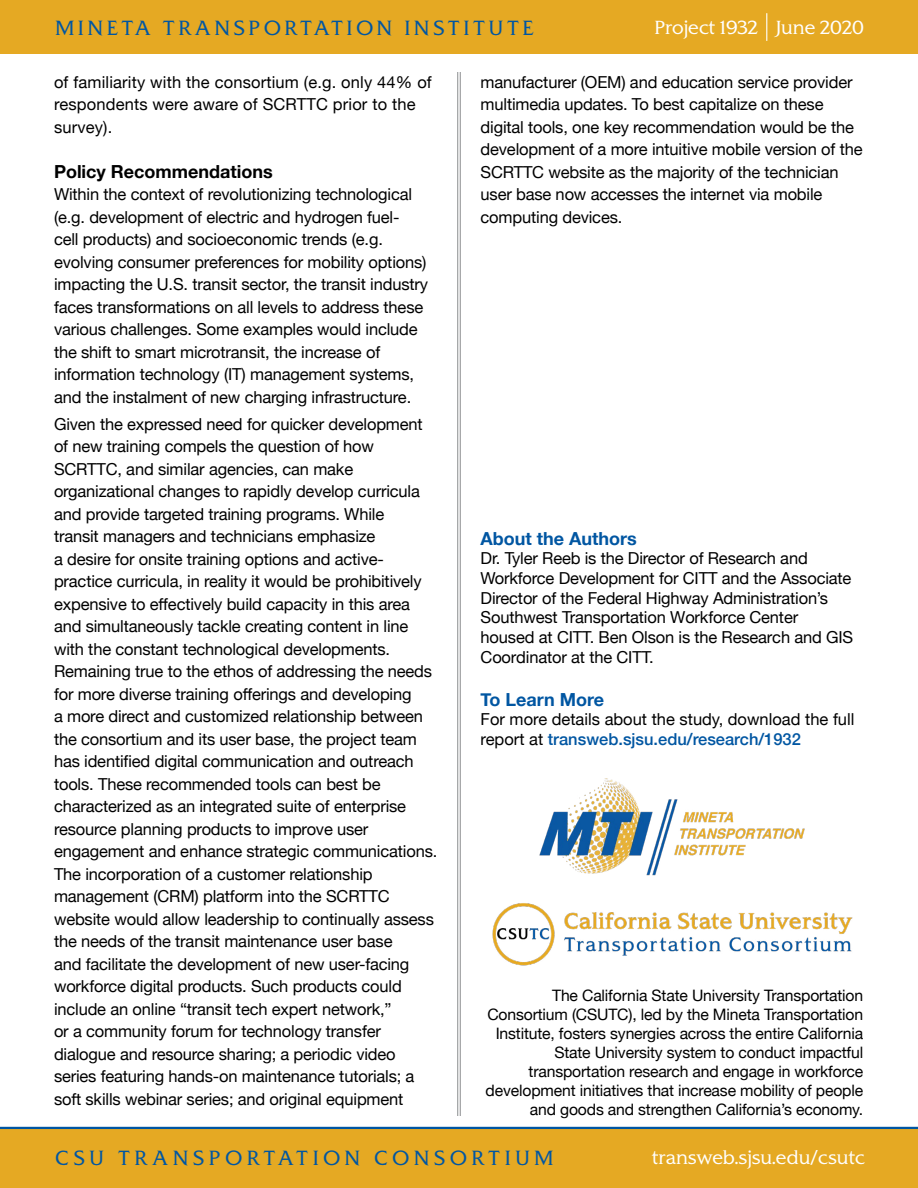
<style>
.page{position:relative;width:918px;height:1188px;background:#fff}
.page>*{position:absolute;margin:0;border:0;box-sizing:border-box;transform-origin:0 0}
.t1{font:300 19.5px "SJSU Spartan";letter-spacing:.21em;color:#0056a2}
.t2{font:300 19.5px "SJSU Spartan";letter-spacing:.25em;color:#0056a2}
.t3{font:300 18px "SJSU Spartan";color:#fff}
.t4{font:700 18px "Helvetica Neue";color:#0056a2}
.t5{font:700 18px "Helvetica Neue";color:#000}
.t6{font:16.5px/22.5px "Helvetica Neue";letter-spacing:-.01em;color:#000}
.t7{font:16.5px/22.5px "Helvetica Neue";letter-spacing:.01em;color:#000}
.t8{font:15.75px/18.9px "Helvetica Neue";letter-spacing:-.01em;color:#000;text-align:right}
.s1{font-weight:500;color:#0056a2}
</style>
<div class="page">
<hr style="left:460px;top:72px;width:1px;height:1044px;background:#8a8c8e">
<hr style="left:457px;top:72px;width:1px;height:1044px;background:#8a8c8e">
<img style="left:539px;top:778px;width:266px;height:98px">
<div style="left:0;top:0;width:918px;height:54px;background:#e5a923"></div>
<svg style="left:766px;top:13px;width:1px;height:28px"></svg>
<div style="left:0;top:1127px;width:918px;height:61px;background:#e5a923"></div>
<img style="left:492px;top:903px;width:361px;height:63px">
<p class="t1" style="left:55px;top:15px;width:480px">MINETA TRANSPORTATION INSTITUTE</p>
<p class="t3" style="left:655px;top:16px;width:211px">Project 1932 June 2020</p>
<p class="t7" style="left:54px;top:72px;width:379px">of familiarity with the consortium (e.g. only 44% of respondents were aware of SCRTTC prior to the survey).</p>
<p class="t5" style="left:54px;top:157px;width:220px">Policy Recommendations</p>
<p class="t6" style="left:54px;top:184px;width:376px">Within the context of revolutionizing technological (e.g. development of electric and hydrogen fuel&shy;cell products) and socioeconomic trends (e.g. evolving consumer preferences for mobility options) impacting the U.S. transit sector, the transit industry faces transformations on all levels to address these various challenges. Some examples would include the shift to smart microtransit, the increase of information technology (IT) management systems, and the instalment of new charging infrastructure.</p>
<p class="t6" style="left:54px;top:414px;width:385px">Given the expressed need for quicker development of new training compels the question of how SCRTTC, and similar agencies, can make organizational changes to rapidly develop curricula and provide targeted training programs. While<br>transit managers and technicians emphasize<br>a desire for onsite training options and active&shy;practice curricula, in reality it would be prohibitively expensive to effectively build capacity in this area and simultaneously tackle creating content in line with the constant technological developments.<br>Remaining true to the ethos of addressing the needs for more diverse training offerings and developing<br>a more direct and customized relationship between the consortium and its user base, the project team has identified digital communication and outreach tools. These recommended tools can best be characterized as an integrated suite of enterprise resource planning products to improve user engagement and enhance strategic communications.<br>The incorporation of a customer relationship management (CRM) platform into the SCRTTC website would allow leadership to continually assess the needs of the transit maintenance user base<br>and facilitate the development of new user-facing workforce digital products. Such products could include an online “transit tech expert network,”<br>or a community forum for technology transfer dialogue and resource sharing; a periodic video series featuring hands-on maintenance tutorials; a soft skills webinar series; and original equipment</p>
<p class="t6" style="left:481px;top:72px;width:384px">manufacturer (OEM) and education service provider multimedia updates. To best capitalize on these digital tools, one key recommendation would be the development of a more intuitive mobile version of the SCRTTC website as the majority of the technician user base now accesses the internet via mobile computing devices.</p>
<p class="t4" style="left:481px;top:524px;width:158px">About the Authors</p>
<p class="t6" style="left:481px;top:550px;width:374px;line-height:19.6px">Dr. Tyler Reeb is the Director of Research and Workforce Development for CITT and the Associate Director of the Federal Highway Administration’s Southwest Transportation Workforce Center housed at CITT. Ben Olson is the Research and GIS Coordinator at the CITT.</p>
<p class="t4" style="left:481px;top:686px;width:125px">To Learn More</p>
<p class="t6" style="left:481px;top:711px;width:375px;line-height:19.8px">For more details about the study, download the full report at <span class="s1">transweb.sjsu.edu/research/1932</span></p>
<p class="t8" style="left:486px;top:987px;width:379px">The California State University Transportation Consortium (CSUTC), led by the Mineta Transportation Institute, fosters synergies across the entire California State University system to conduct impactful transportation research and engage in workforce development initiatives that increase mobility of people and goods and strengthen California’s economy.</p>
<p class="t2" style="left:55px;top:1145px;width:499px">CSU TRANSPORTATION CONSORTIUM</p>
<p class="t3" style="left:652px;top:1146px;width:215px">transweb.sjsu.edu/csutc</p>
</div>
